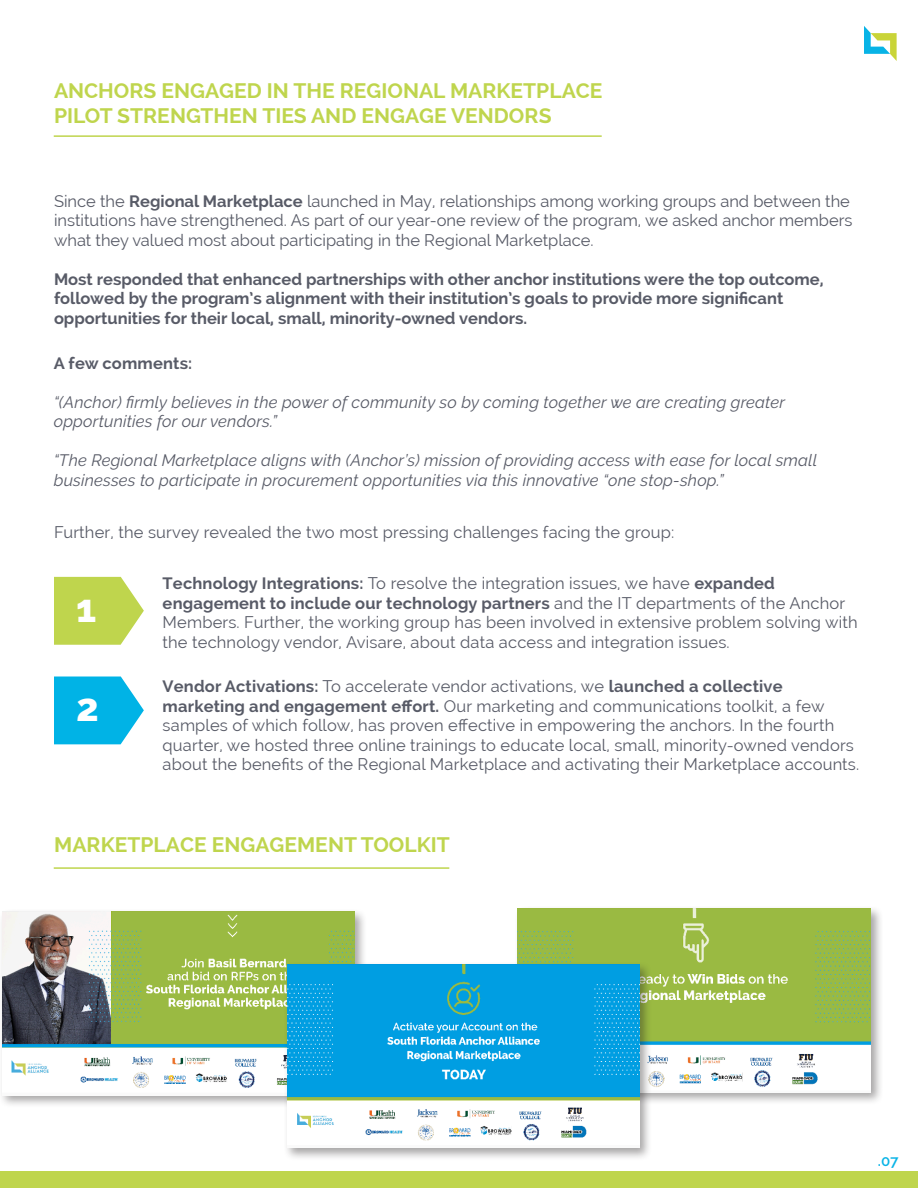
<style>
.page{position:relative;width:918px;height:1188px;background:#fff}
.page>*{position:absolute;margin:0;border:0;box-sizing:border-box;transform-origin:0 0}
.t1{font:800 39px "Raleway";color:#fff}
.t2{font:700 21px "Raleway";color:#bfd54d}
.t3{font:16.5px/19.5px "Raleway";letter-spacing:.01em;color:#585b67}
.t4{font:italic 16.5px/19.5px "Raleway";letter-spacing:.01em;color:#585b67}
.t5{font:700 16.5px/19.5px "Raleway";color:#585b67}
.t6{font:600 15px "Raleway";color:#08b3e6}
.s1{font-weight:700}
</style>
<div class="page">
<svg style="left:864px;top:26px;width:33px;height:35px"></svg>
<svg style="left:54px;top:577px;width:90px;height:68px;background:#c7da64"></svg>
<svg style="left:54px;top:677px;width:90px;height:67px;background:#20bce9"></svg>
<hr style="left:54px;top:135px;width:548px;height:2px;background:#bfd54d">
<hr style="left:54px;top:867px;width:395px;height:2px;background:#bfd54d">
<div style="left:0;top:908px;width:367px;height:200px;background:#231f20;opacity:.4"></div>
<img style="left:2px;top:912px;width:352px;height:183px">
<div style="left:514px;top:905px;width:369px;height:200px;background:#231f20;opacity:.4"></div>
<img style="left:518px;top:908px;width:353px;height:185px">
<div style="left:284px;top:961px;width:368px;height:200px;background:#231f20;opacity:.4"></div>
<img style="left:287px;top:964px;width:352px;height:184px">
<div style="left:0;top:1172px;width:918px;height:16px;background:#bfd54d"></div>
<p class="t2" style="left:54px;top:79px;width:550px">ANCHORS ENGAGED IN THE REGIONAL MARKETPLACE</p>
<p class="t2" style="left:54px;top:104px;width:499px">PILOT STRENGTHEN TIES AND ENGAGE VENDORS</p>
<p class="t3" style="left:54px;top:191px;width:800px">Since the <span class="s1">Regional Marketplace</span> launched in May, relationships among working groups and between the institutions have strengthened. As part of our year-one review of the program, we asked anchor members what they valued most about participating in the Regional Marketplace.</p>
<p class="t5" style="left:54px;top:269px;width:771px">Most responded that enhanced partnerships with other anchor institutions were the top outcome, followed by the program’s alignment with their institution’s goals to provide more significant opportunities for their local, small, minority-owned vendors.</p>
<p class="t5" style="left:54px;top:353px;width:140px">A few comments:</p>
<p class="t4" style="left:54px;top:392px;width:733px">“(Anchor) firmly believes in the power of community so by coming together we are creating greater opportunities for our vendors.”</p>
<p class="t4" style="left:54px;top:451px;width:765px">“The Regional Marketplace aligns with (Anchor’s) mission of providing access with ease for local small businesses to participate in procurement opportunities via this innovative “one stop-shop.”</p>
<p class="t3" style="left:54px;top:522px;width:622px">Further, the survey revealed the two most pressing challenges facing the group:</p>
<p class="t1" style="left:76px;top:586px;width:22px">1</p>
<p class="t1" style="left:76px;top:685px;width:24px">2</p>
<p class="t3" style="left:163px;top:574px;width:697px"><span class="s1">Technology Integrations:</span> To resolve the integration issues, we have <span class="s1">expanded engagement to include our technology partners</span> and the IT departments of the Anchor Members. Further, the working group has been involved in extensive problem solving with the technology vendor, Avisare, about data access and integration issues.</p>
<p class="t3" style="left:163px;top:676px;width:698px"><span class="s1">Vendor Activations:</span> To accelerate vendor activations, we <span class="s1">launched a collective marketing and engagement effort.</span> Our marketing and communications toolkit, a few samples of which follow, has proven effective in empowering the anchors. In the fourth quarter, we hosted three online trainings to educate local, small, minority-owned vendors about the benefits of the Regional Marketplace and activating their Marketplace accounts.</p>
<p class="t2" style="left:54px;top:833px;width:397px">MARKETPLACE ENGAGEMENT TOOLKIT</p>
<p class="t6" style="left:878px;top:1153px;width:22px">.07</p>
</div>
